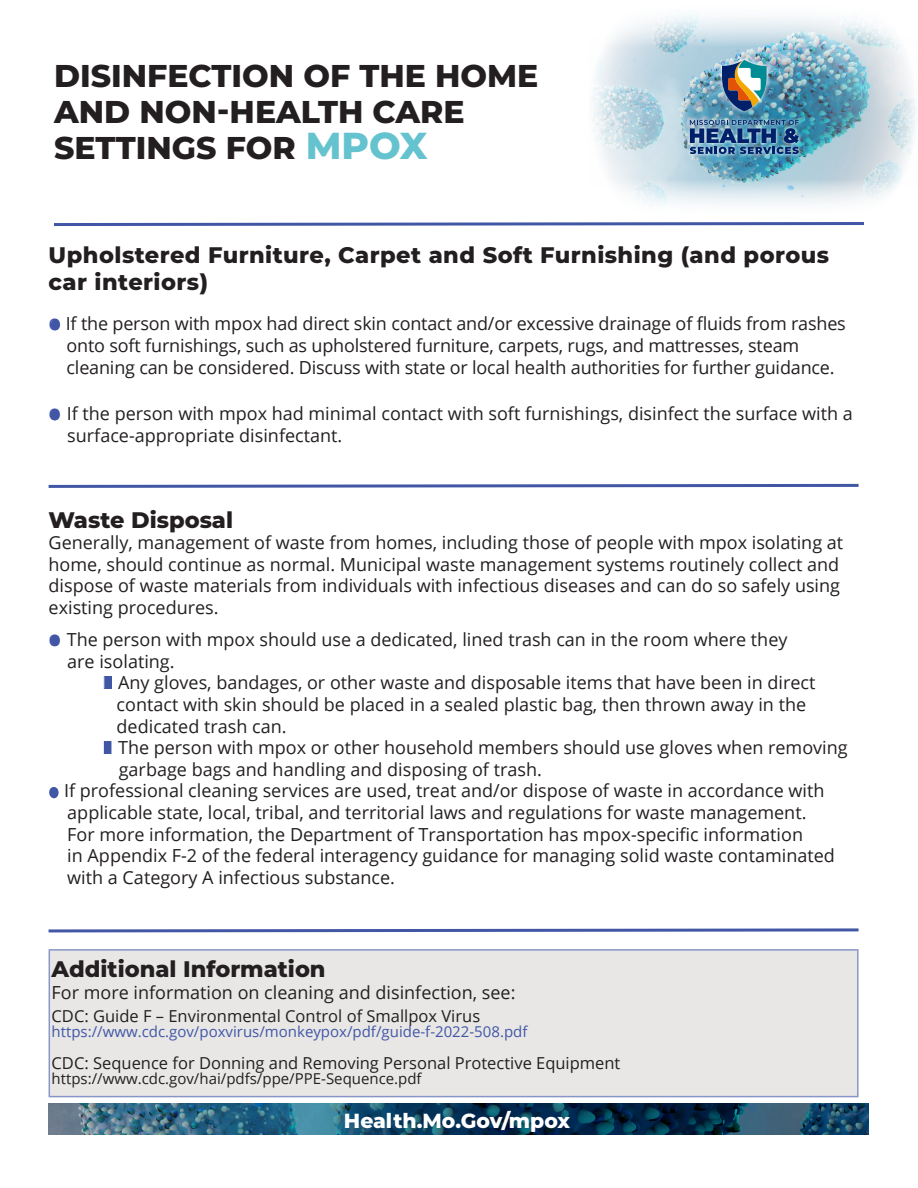
<style>
.page{position:relative;width:918px;height:1188px;background:#fff}
.page>*{position:absolute;margin:0;border:0;box-sizing:border-box;transform-origin:0 0}
.t1{font:800 31.5px/36px "Montserrat";color:#231f20}
.B_head{font:800 22.5px/27px "Montserrat";letter-spacing:.02em;color:#231f20}
.B_head-2{font:800 22.5px "Montserrat";color:#231f20}
.t2{font:800 20.4px "Montserrat";color:#fff}
.Body_copy{font:18px/21.6px "Open Sans";color:#231f20}
.Body_copy-2{font:16.5px "Open Sans";color:#231f20}
.Body_copy-3{font:15px "Open Sans";color:#4157a6}
.Body_copy-4{font:15px "Open Sans";color:#231f20}
.s1{font-size:37.5px;color:#64c3ce}
.s2{font-size:21px;color:#4157a6}
.s3{color:#4157a6}
</style>
<div class="page">
<img style="left:49px;top:1104px;width:820px;height:30px">
<svg style="left:54px;top:222px;width:810px;height:4px;background:#7080bb"></svg>
<div style="left:51px;top:409px;width:8px;height:11px;background:#4157a6;border-radius:50%"></div>
<div style="left:51px;top:319px;width:9px;height:11px;background:#4157a6;border-radius:50%"></div>
<div style="left:51px;top:635px;width:8px;height:11px;background:#4157a6;border-radius:50%"></div>
<div style="left:50px;top:787px;width:8px;height:11px;background:#4157a6;border-radius:50%"></div>
<div style="left:105px;top:742px;width:6px;height:12px;background:#4157a6"></div>
<div style="left:105px;top:676px;width:7px;height:13px;background:#4157a6"></div>
<div style="left:49px;top:949px;width:810px;height:148px;background:#e8e7e6"></div>
<svg style="left:48px;top:483px;width:811px;height:5px"></svg>
<svg style="left:48px;top:928px;width:811px;height:5px"></svg>
<img style="left:592px;top:14px;width:325px;height:192px">
<img style="left:686px;top:56px;width:117px;height:102px">
<svg style="left:722px;top:60px;width:45px;height:51px;background:#748b8c"></svg>
<img style="left:690px;top:120px;width:109px;height:34px">
<p class="t1" style="left:54px;top:57px;width:486px">DISINFECTION OF THE HOME<br>AND NON-HEALTH CARE</p>
<p class="t1" style="left:54px;top:129px;width:375px">SETTINGS FOR <span class="s1">MPOX</span></p>
<p class="B_head" style="left:49px;top:241px;width:782px">Upholstered Furniture, Carpet and Soft Furnishing (and porous car interiors)</p>
<p class="Body_copy" style="left:49px;top:313px;width:799px"><span class="s2">o</span> If the person with mpox had direct skin contact and/or excessive drainage of fluids from rashes</p>
<p class="Body_copy" style="left:67px;top:334px;width:734px">onto soft furnishings, such as upholstered furniture, carpets, rugs, and mattresses, steam</p>
<p class="Body_copy" style="left:67px;top:356px;width:770px">cleaning can be considered. Discuss with state or local health authorities for further guidance.</p>
<p class="Body_copy" style="left:49px;top:403px;width:806px"><span class="s2">o</span> If the person with mpox had minimal contact with soft furnishings, disinfect the surface with a</p>
<p class="Body_copy" style="left:67px;top:424px;width:277px">surface-appropriate disinfectant.</p>
<p class="B_head-2" style="left:49px;top:503px;width:186px">Waste Disposal</p>
<p class="Body_copy" style="left:49px;top:531px;width:796px">Generally, management of waste from homes, including those of people with mpox isolating at home, should continue as normal. Municipal waste management systems routinely collect and dispose of waste materials from individuals with infectious diseases and can do so safely using existing procedures.</p>
<p class="Body_copy" style="left:49px;top:628px;width:740px"><span class="s2">o</span> The person with mpox should use a dedicated, lined trash can in the room where they</p>
<p class="Body_copy" style="left:67px;top:650px;width:109px">are isolating.</p>
<p class="Body_copy" style="left:103px;top:672px;width:714px"><span class="s3">▪</span> Any gloves, bandages, or other waste and disposable items that have been in direct</p>
<p class="Body_copy" style="left:117px;top:693px;width:691px">contact with skin should be placed in a sealed plastic bag, then thrown away in the dedicated trash can.</p>
<p class="Body_copy" style="left:103px;top:736px;width:747px"><span class="s3">▪</span> The person with mpox or other household members should use gloves when removing</p>
<p class="Body_copy" style="left:119px;top:758px;width:425px">garbage bags and handling and disposing of trash.</p>
<p class="Body_copy" style="left:49px;top:780px;width:777px"><span class="s3">o</span> If professional cleaning services are used, treat and/or dispose of waste in accordance with</p>
<p class="Body_copy" style="left:67px;top:801px;width:741px">applicable state, local, tribal, and territorial laws and regulations for waste management.</p>
<p class="Body_copy" style="left:67px;top:823px;width:737px">For more information, the Department of Transportation has mpox-specific information</p>
<p class="Body_copy" style="left:67px;top:844px;width:769px">in Appendix F-2 of the federal interagency guidance for managing solid waste contaminated</p>
<p class="Body_copy" style="left:67px;top:866px;width:329px">with a Category A infectious substance.</p>
<p class="B_head-2" style="left:52px;top:953px;width:276px">Additional Information</p>
<p class="Body_copy" style="left:52px;top:981px;width:465px">For more information on cleaning and disinfection, see:</p>
<p class="Body_copy-2" style="left:52px;top:1005px;width:430px">CDC: Guide F – Environmental Control of Smallpox Virus</p>
<p class="Body_copy-3" style="left:52px;top:1021px;width:477px">https://www.cdc.gov/poxvirus/monkeypox/pdf/guide-f-2022-508.pdf</p>
<p class="Body_copy-2" style="left:52px;top:1051px;width:570px">CDC: Sequence for Donning and Removing Personal Protective Equipment</p>
<p class="Body_copy-4" style="left:52px;top:1068px;width:372px">https://www.cdc.gov/hai/pdfs/ppe/PPE-Sequence.pdf</p>
<p class="t2" style="left:344px;top:1105px;width:228px">Health.Mo.Gov/mpox</p>
</div>
